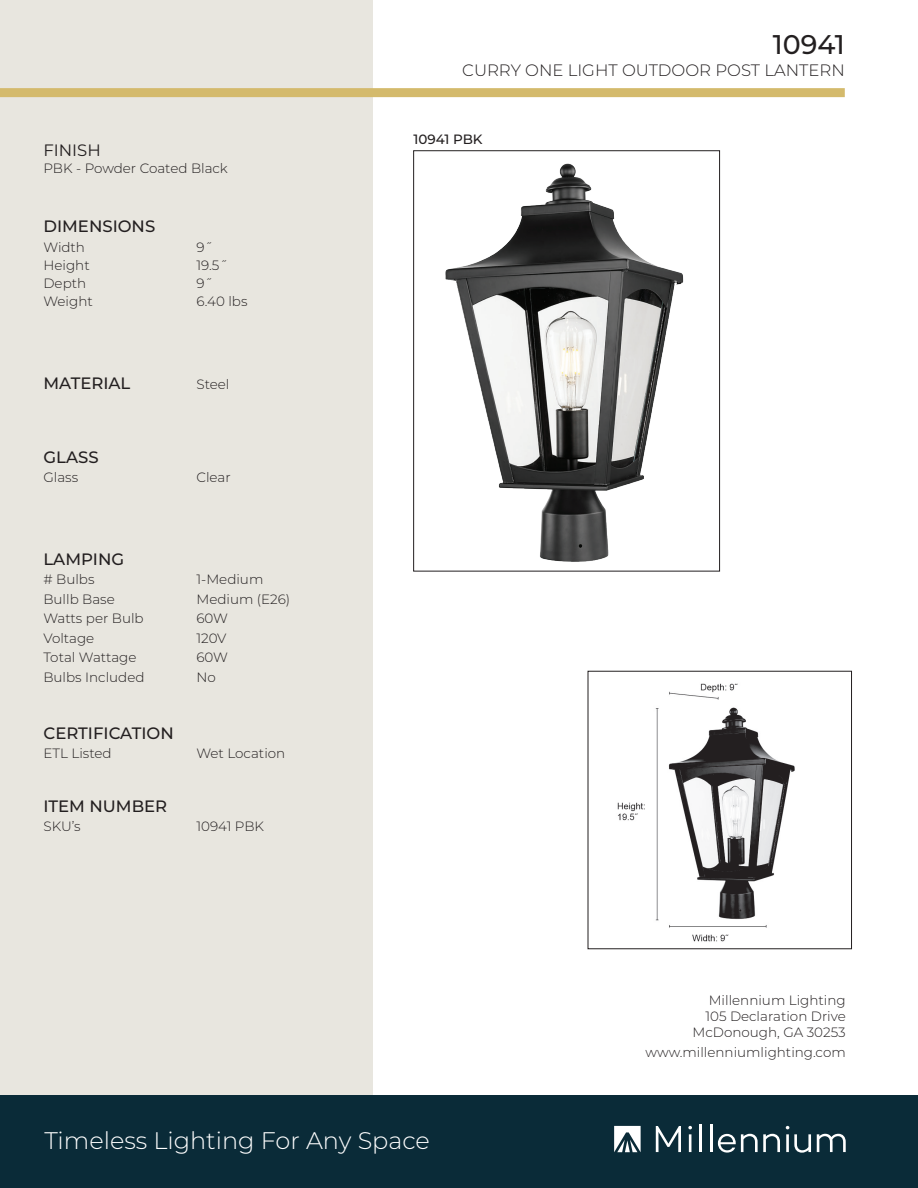
<style>
.page{position:relative;width:918px;height:1188px;background:#fff}
.page>*{position:absolute;margin:0;border:0;box-sizing:border-box;transform-origin:0 0}
.t1{font:500 27px "Montserrat";color:#231f20}
.t2{font:300 24px "Montserrat";color:#fff}
.t3{font:500 16.5px "Montserrat";color:#231f20}
.t4{font:300 16.5px "Montserrat";color:#231f20}
.t5{font:16.5px "Montserrat";color:#231f20}
.t6{font:300 13.5px "Montserrat";color:#231f20}
.t7{font:500 13.5px "Montserrat";color:#231f20}
</style>
<div class="page">
<div style="left:0;top:0;width:373px;height:1188px;background:#e8e6df"></div>
<div style="left:0;top:1095px;width:918px;height:93px;background:#0a2b38"></div>
<div style="left:0;top:88px;width:845px;height:9px;background:#d4ba6c"></div>
<svg style="left:656px;top:1126px;width:25px;height:26px"></svg>
<svg style="left:688px;top:1126px;width:4px;height:26px"></svg>
<hr style="left:699px;top:1125px;width:3px;height:27px;background:#fff">
<hr style="left:710px;top:1125px;width:2px;height:27px;background:#fff">
<svg style="left:718px;top:1134px;width:62px;height:19px"></svg>
<svg style="left:786px;top:1126px;width:25px;height:27px"></svg>
<svg style="left:817px;top:1134px;width:29px;height:18px"></svg>
<svg style="left:614px;top:1126px;width:27px;height:26px"></svg>
<img style="left:445px;top:163px;width:239px;height:399px">
<div style="left:413px;top:151px;width:307px;height:420px;border:1px solid #231f20"></div>
<img style="left:617px;top:683px;width:178px;height:259px">
<div style="left:588px;top:671px;width:264px;height:278px;border:1px solid #231f20"></div>
<p class="t5" style="left:43px;top:139px;width:59px">FINISH</p>
<p class="t6" style="left:43px;top:159px;width:186px">PBK - Powder Coated Black</p>
<p class="t3" style="left:43px;top:215px;width:113px">DIMENSIONS</p>
<p class="t6" style="left:43px;top:238px;width:43px">Width</p>
<p class="t6" style="left:196px;top:238px;width:18px">9˝</p>
<p class="t6" style="left:43px;top:256px;width:48px">Height</p>
<p class="t6" style="left:196px;top:256px;width:33px">19.5˝</p>
<p class="t6" style="left:43px;top:274px;width:44px">Depth</p>
<p class="t6" style="left:196px;top:274px;width:18px">9˝</p>
<p class="t6" style="left:43px;top:292px;width:51px">Weight</p>
<p class="t6" style="left:196px;top:292px;width:53px">6.40 lbs</p>
<p class="t3" style="left:43px;top:371px;width:88px">MATERIAL</p>
<p class="t6" style="left:196px;top:375px;width:34px">Steel</p>
<p class="t3" style="left:43px;top:445px;width:57px">GLASS</p>
<p class="t6" style="left:43px;top:468px;width:36px">Glass</p>
<p class="t6" style="left:196px;top:468px;width:36px">Clear</p>
<p class="t3" style="left:43px;top:547px;width:82px">LAMPING</p>
<p class="t6" style="left:43px;top:570px;width:53px"># Bulbs</p>
<p class="t6" style="left:196px;top:570px;width:68px">1-Medium</p>
<p class="t6" style="left:43px;top:590px;width:73px">Bullb Base</p>
<p class="t6" style="left:196px;top:590px;width:95px">Medium (E26)</p>
<p class="t6" style="left:43px;top:609px;width:102px">Watts per Bulb</p>
<p class="t6" style="left:196px;top:609px;width:33px">60W</p>
<p class="t6" style="left:43px;top:629px;width:52px">Voltage</p>
<p class="t6" style="left:196px;top:629px;width:32px">120V</p>
<p class="t6" style="left:43px;top:648px;width:95px">Total Wattage</p>
<p class="t6" style="left:196px;top:648px;width:33px">60W</p>
<p class="t6" style="left:43px;top:668px;width:103px">Bulbs Included</p>
<p class="t6" style="left:196px;top:668px;width:21px">No</p>
<p class="t3" style="left:43px;top:721px;width:132px">CERTIFICATION</p>
<p class="t6" style="left:43px;top:744px;width:70px">ETL Listed</p>
<p class="t6" style="left:196px;top:744px;width:90px">Wet Location</p>
<p class="t3" style="left:43px;top:794px;width:125px">ITEM NUMBER</p>
<p class="t6" style="left:43px;top:817px;width:39px">SKU’s</p>
<p class="t6" style="left:196px;top:817px;width:69px">10941 PBK</p>
<p class="t1" style="left:773px;top:25px;width:74px">10941</p>
<p class="t4" style="left:462px;top:59px;width:384px">CURRY ONE LIGHT OUTDOOR POST LANTERN</p>
<p class="t7" style="left:413px;top:130px;width:71px">10941 PBK</p>
<p class="t6" style="left:709px;top:991px;width:139px">Millennium Lighting</p>
<p class="t6" style="left:705px;top:1007px;width:142px">105 Declaration Drive</p>
<p class="t6" style="left:692px;top:1023px;width:155px">McDonough, GA 30253</p>
<p class="t6" style="left:645px;top:1043px;width:202px">www.millenniumlighting.com</p>
<p class="t2" style="left:44px;top:1124px;width:387px">Timeless Lighting For Any Space</p>
</div>
